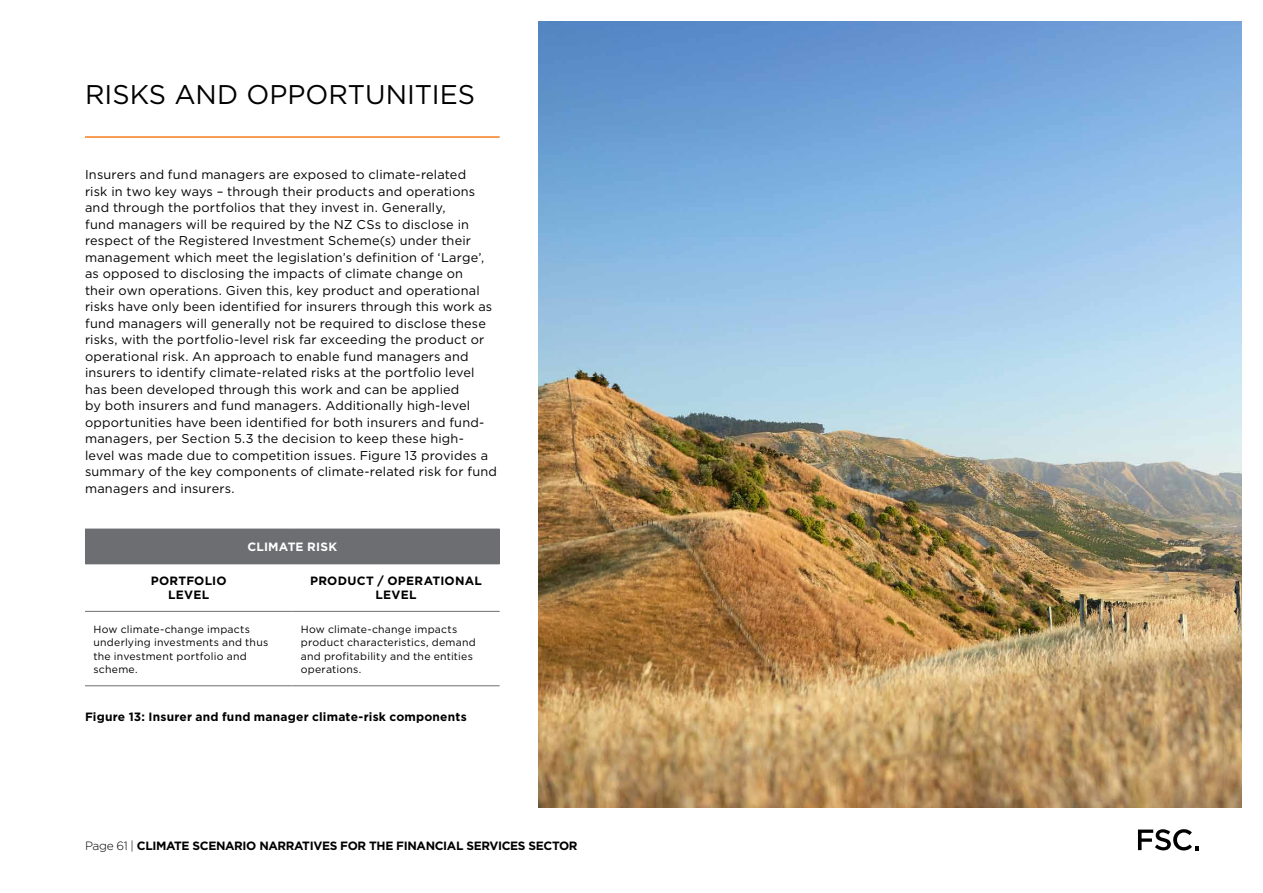
<style>
.page{position:relative;width:1263px;height:893px;background:#fff}
.page>*{position:absolute;margin:0;border:0;box-sizing:border-box;transform-origin:0 0}
.t1{font:27px "Gotham";color:#000}
.t2{font:12.75px/16.5px "Gotham";letter-spacing:.015em;color:#000}
.t3{font:700 12px/13.5px "Gotham";letter-spacing:.01em;color:#000;text-align:center}
.t4{font:700 12px "Gotham";letter-spacing:-.03em;color:#000}
.t5{font:700 12px "Gotham";letter-spacing:.015em;color:#fff}
.t6{font:10.5px/13.5px "Gotham";letter-spacing:.02em;color:#000}
.s1{font-weight:300}
</style>
<div class="page">
<hr style="left:85px;top:136px;width:415px;height:2px;background:#f57e20">
<div style="left:85px;top:529px;width:415px;height:35px;background:#6d6e71"></div>
<hr style="left:85px;top:611px;width:207px;height:1px;background:#6d6e71">
<hr style="left:292px;top:611px;width:208px;height:1px;background:#6d6e71">
<hr style="left:85px;top:685px;width:207px;height:1px;background:#6d6e71">
<hr style="left:292px;top:685px;width:208px;height:1px;background:#6d6e71">
<img style="left:538px;top:21px;width:704px;height:787px">
<svg style="left:1138px;top:829px;width:61px;height:21px"></svg>
<h1 class="t1" style="left:85px;top:77px;width:392px">RISKS AND OPPORTUNITIES</h1>
<p class="t2" style="left:85px;top:166px;width:413px">Insurers and fund managers are exposed to climate-related<br>risk in two key ways – through their products and operations and through the portfolios that they invest in. Generally,<br>fund managers will be required by the NZ CSs to disclose in respect of the Registered Investment Scheme(s) under their management which meet the legislation’s definition of ‘Large’, as opposed to disclosing the impacts of climate change on<br>their own operations. Given this, key product and operational risks have only been identified for insurers through this work as fund managers will generally not be required to disclose these risks, with the portfolio-level risk far exceeding the product or operational risk. An approach to enable fund managers and insurers to identify climate-related risks at the portfolio level has been developed through this work and can be applied<br>by both insurers and fund managers. Additionally high-level opportunities have been identified for both insurers and fund&shy;managers, per Section 5.3 the decision to keep these high-<br>level was made due to competition issues. Figure 13 provides a summary of the key components of climate-related risk for fund managers and insurers.</p>
<p class="t5" style="left:247px;top:540px;width:91px">CLIMATE RISK</p>
<p class="t3" style="left:151px;top:574px;width:78px">PORTFOLIO<br>LEVEL</p>
<p class="t3" style="left:310px;top:574px;width:173px">PRODUCT / OPERATIONAL<br>LEVEL</p>
<p class="t6" style="left:94px;top:622px;width:176px">How climate-change impacts underlying investments and thus the investment portfolio and scheme.</p>
<p class="t6" style="left:301px;top:622px;width:176px">How climate-change impacts product characteristics, demand and profitability and the entities operations.</p>
<p class="t3" style="left:85px;top:709px;width:383px">Figure 13: Insurer and fund manager climate-risk components</p>
<p class="t4" style="left:85px;top:839px;width:494px"><span class="s1">Page 61 |</span> CLIMATE SCENARIO NARRATIVES FOR THE FINANCIAL SERVICES SECTOR</p>
</div>
